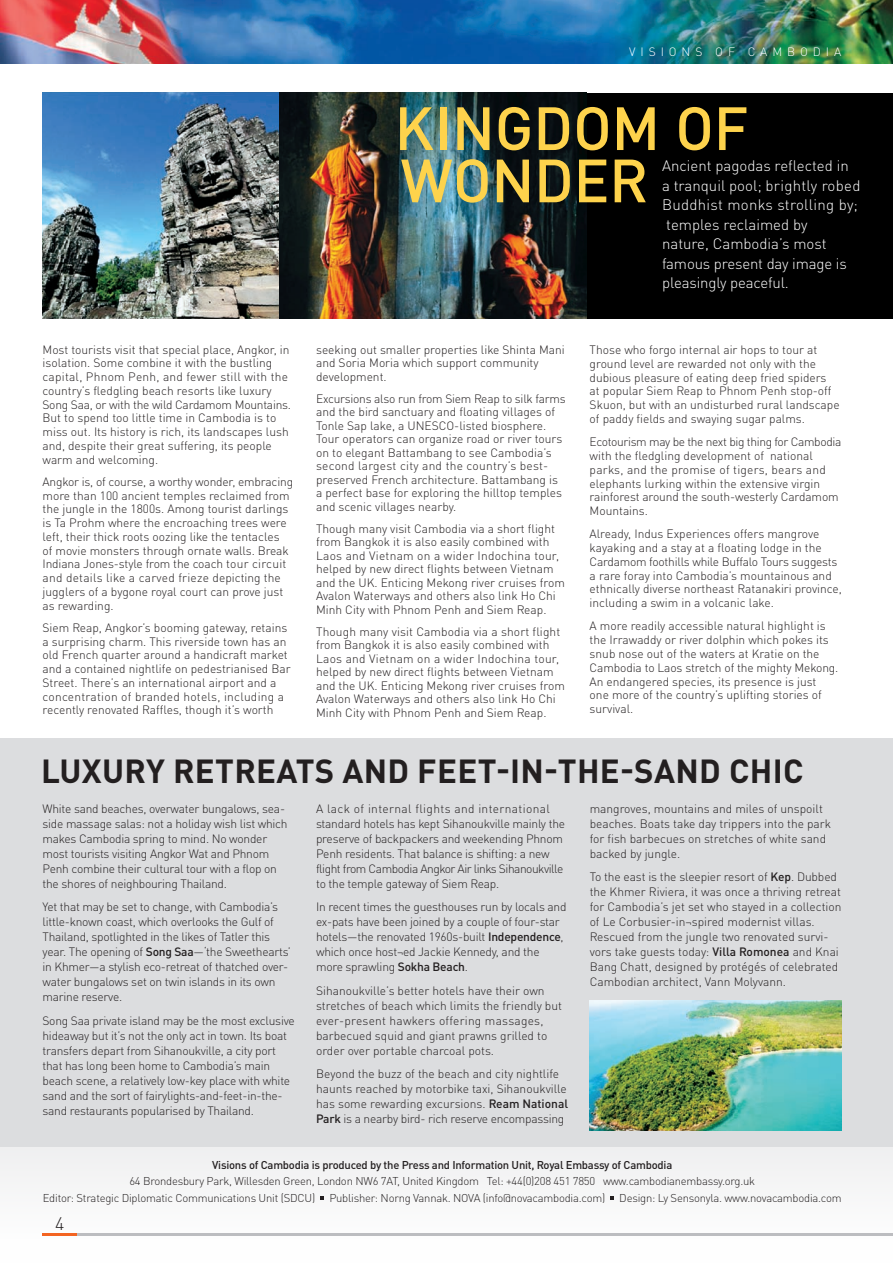
<style>
.page{position:relative;width:893px;height:1263px;background:#fff}
.page>*{position:absolute;margin:0;border:0;box-sizing:border-box;transform-origin:0 0}
.t1{font:500 60px/52.2px "DINOT";letter-spacing:-.005em;color:#fed34c}
.t2{font:700 33px "DINOT";letter-spacing:.01em;color:#231f20}
.t3{font:300 18px "DINOT";color:#231f20}
.t4{font:300 15px/19.5px "DINOT";color:#fff}
.t5{font:300 12px/13.8px "DINOT";color:#231f20}
.t6{font:300 12px/15px "DINOT";letter-spacing:-.02em;color:#231f20}
.t7{font:300 12px "DINOT";letter-spacing:.41em;color:#fff}
.t8{font:300 11.25px/16.5px "DINOT";letter-spacing:-.02em;color:#231f20;text-align:center}
.t9{font:500 11.25px "DINOT";letter-spacing:-.02em;color:#231f20}
.s1{font-weight:500}
</style>
<div class="page">
<div style="left:0;top:738px;width:892px;height:408px;background:#dcdddf"></div>
<img style="left:0;top:0;width:893px;height:64px">
<div style="left:0;top:1146px;width:893px;height:117px;background:#f8f8f8"></div>
<hr style="left:43px;top:1233px;width:850px;height:3px;background:#bcbdc0">
<hr style="left:43px;top:1233px;width:34px;height:3px;background:#f36421">
<svg style="left:320px;top:1196px;width:4px;height:4px"></svg>
<svg style="left:610px;top:1196px;width:4px;height:4px"></svg>
<img style="left:590px;top:1000px;width:252px;height:130px">
<div style="left:584px;top:93px;width:309px;height:225px;background:#000"></div>
<img style="left:43px;top:93px;width:544px;height:225px">
<p class="t7" style="left:629px;top:45px;width:214px">Visions of Cambodia</p>
<p class="t5" style="left:43px;top:342px;width:250px">M ost tourists visit that special place, Angkor, in isolation. Some combine it with the bustling capital, Phnom Penh, and fewer still with the country’s fledgling beach resorts like luxury Song Saa, or with the wild Cardamom Mountains.<br>B ut to spend too little time in Cambodia is to miss out. Its history is rich, its landscapes lush and, despite their great suffering, its people warm and welcoming.</p>
<p class="t5" style="left:43px;top:475px;width:252px">Angkor is, of course, a worthy wonder, embracing more than 100 ancient temples reclaimed from the jungle in the 1800s. Among tourist darlings is Ta Prohm where the encroaching trees were left, their thick roots oozing like the tentacles<br>of movie monsters through ornate walls. Break<br>I ndiana Jones-style from the coach tour circuit and details like a carved frieze depicting the jugglers of a bygone royal court can prove just as rewarding.</p>
<p class="t5" style="left:43px;top:621px;width:250px">Siem Reap, Angkor’s booming gateway, retains a surprising charm. This riverside town has an old French quarter around a handicraft market and a contained nightlife on pedestrianised Bar Street. There’s an international airport and a concentration of branded hotels, including a recently renovated Raffles, though it’s worth</p>
<h1 class="t1" style="left:394px;top:101px;width:356px">KINGDOM OF<br>WONDER</h1>
<p class="t4" style="left:662px;top:156px;width:200px">Ancient pagodas reflected in<br>a tranquil pool; brightly robed<br>Buddhist monks strolling by; temples reclaimed by<br>nature, Cambodia’s most famous present day image is pleasingly peaceful.</p>
<p class="t5" style="left:316px;top:342px;width:250px">seeking out smaller properties like Shinta Mani and Soria Moria which support community development.</p>
<p class="t5" style="left:316px;top:391px;width:251px">Excursions also run from Siem Reap to silk farms and the bird sanctuary and floating villages of Tonle Sap lake, a UN ESCO-listed biosphere.<br>Tour operators can organize road or river tours on to elegant Battambang to see Cambodia’s second largest city and the country’s best&shy;preserved French architecture. Battambang is a perfect base for exploring the hilltop temples and scenic villages nearby.</p>
<p class="t5" style="left:316px;top:521px;width:250px">Though many visit Cambodia via a short flight from Bangkok it is also easily combined with Laos and Vietnam on a wider I ndochina tour, helped by new direct flights between Vietnam and the UK. Enticing Mekong river cruises from Avalon Waterways and others also link Ho Chi M inh City with Phnom Penh and Siem Reap.</p>
<p class="t5" style="left:316px;top:624px;width:250px">Though many visit Cambodia via a short flight from Bangkok it is also easily combined with Laos and Vietnam on a wider I ndochina tour, helped by new direct flights between Vietnam and the UK. Enticing Mekong river cruises from Avalon Waterways and others also link Ho Chi M inh City with Phnom Penh and Siem Reap.</p>
<p class="t5" style="left:590px;top:342px;width:252px">Those who forgo internal air hops to tour at ground level are rewarded not only with the dubious pleasure of eating deep fried spiders at popular Siem Reap to Phnom Penh stop-off Skuon, but with an undisturbed rural landscape of paddy fields and swaying sugar palms.</p>
<p class="t5" style="left:590px;top:434px;width:253px">Ecotourism may be the next big thing for Cambodia with the fledgling development of national parks, and the promise of tigers, bears and elephants lurking within the extensive virgin rainforest around the south-westerly Cardamom Mountains.</p>
<p class="t5" style="left:590px;top:526px;width:254px">Already, I ndus Experiences offers mangrove kayaking and a stay at a floating lodge in the Cardamom foothills while Buffalo Tours suggests a rare foray into Cambodia’s mountainous and ethnically diverse northeast Ratanakiri province, including a swim in a volcanic lake.</p>
<p class="t5" style="left:590px;top:618px;width:250px">A more readily accessible natural highlight is the I rrawaddy or river dolphin which pokes its snub nose out of the waters at Kratie on the Cambodia to Laos stretch of the mighty Mekong.<br>An endangered species, its presence is just one more of the country’s uplifting stories of survival.</p>
<h2 class="t2" style="left:41px;top:750px;width:761px">LUXURY RETREATS AND FEET-IN-THE-SAND CHIC</h2>
<p class="t6" style="left:43px;top:801px;width:247px">White sand beaches, overwater bungalows, sea&shy;side massage salas: not a holiday wish list which makes Cambodia spring to mind. No wonder most tourists visiting Angkor Wat and Phnom Penh combine their cultural tour with a flop on the shores of neighbouring Thailand.</p>
<p class="t6" style="left:43px;top:899px;width:250px">Yet that may be set to change, with Cambodia’s little-known coast, which overlooks the Gulf of Thailand, spotlighted in the likes of Tatler this year. The opening of <span class="s1">Song Saa</span>—‘the Sweethearts’ in Khmer—a stylish eco-retreat of thatched over&shy;water bungalows set on twin islands in its own marine reserve.</p>
<p class="t6" style="left:43px;top:1013px;width:254px">Song Saa private island may be the most exclusive hideaway but it’s not the only act in town. Its boat transfers depart from Sihanoukville, a city port that has long been home to Cambodia’s main beach scene, a relatively low-key place with white sand and the sort of fairylights-and-feet-in-the&shy;sand restaurants popularised by Thailand.</p>
<p class="t6" style="left:316px;top:801px;width:250px">A lack of internal flights and international standard hotels has kept Sihanoukville mainly the preserve of backpackers and weekending Phnom Penh residents. That balance is shifting: a new flight from Cambodia Angkor Air links Sihanoukville to the temple gateway of Siem Reap.</p>
<p class="t6" style="left:316px;top:899px;width:252px">I n recent times the guesthouses run by locals and ex-pats have been joined by a couple of four-star hotels—the renovated 1960s-built <span class="s1">Independence</span>, which once host¬ed Jackie Kennedy, and the more sprawling <span class="s1">Sokha Beach</span>.</p>
<p class="t5" style="left:316px;top:983px;width:247px;line-height:15px">Sihanoukville’s better hotels have their own stretches of beach which limits the friendly but ever-present hawkers offering massages, barbecued squid and giant prawns grilled to order over portable charcoal pots.</p>
<p class="t5" style="left:316px;top:1066px;width:254px;line-height:15px">Beyond the buzz of the beach and city nightlife haunts reached by motorbike taxi, Sihanoukville has some rewarding excursions. <span class="s1">Ream National Park</span> is a nearby bird- rich reserve encompassing</p>
<p class="t5" style="left:590px;top:801px;width:243px;line-height:15px">mangroves, mountains and miles of unspoilt beaches. Boats take day trippers into the park for fish barbecues on stretches of white sand backed by jungle.</p>
<p class="t5" style="left:590px;top:869px;width:253px;line-height:15px">To the east is the sleepier resort of <span class="s1">Kep</span>. D ubbed the Khmer Riviera, it was once a thriving retreat for Cambodia’s jet set who stayed in a collection of Le Corbusier-in¬spired modernist villas.<br>Rescued from the jungle two renovated survi&shy;vors take guests today: <span class="s1">Villa Romonea</span> and Knai Bang Chatt, designed by protégés of celebrated Cambodian architect, Vann Molyvann.</p>
<p class="t9" style="left:212px;top:1157px;width:462px">Visions of Cambodia is produced by the Press and Information Unit, Royal Embassy of Cambodia</p>
<p class="t8" style="left:43px;top:1173px;width:800px">64 B rondesbury Park, Willesden Green, London NW6 7AT, United Kingdom Tel: +44(0)208 451 7850 www.cambodianembassy.org.uk<br>Editor: Strategic Diplomatic Communications Unit (SDCU) Publisher: Norng Vannak. NOVA (info@novacambodia.com) Design: Ly Sensonyla. www.novacambodia.com</p>
<h3 class="t3" style="left:55px;top:1213px;width:11px">4</h3>
</div>
